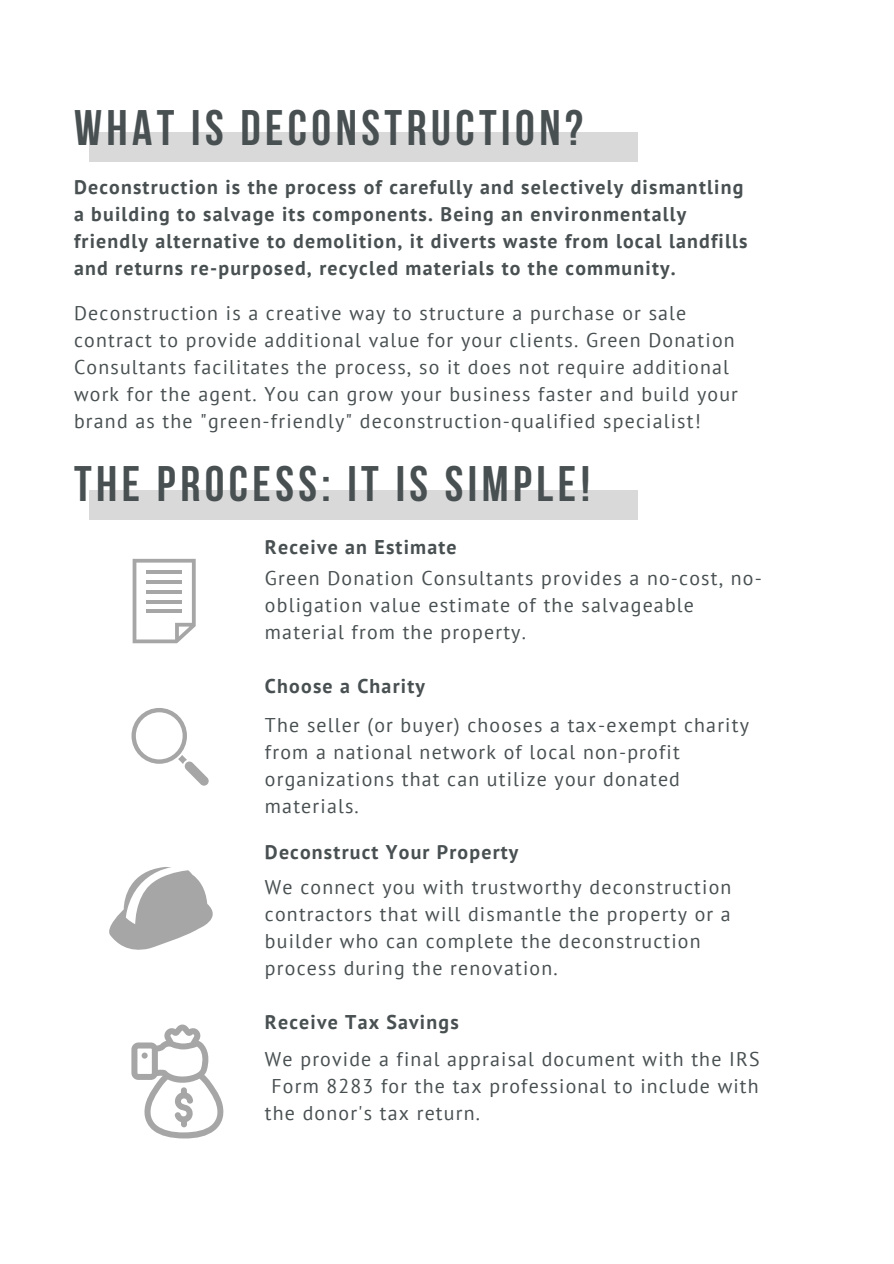
<style>
.page{position:relative;width:894px;height:1264px;background:#fff}
.page>*{position:absolute;margin:0;border:0;box-sizing:border-box;transform-origin:0 0}
.t1{font:700 49.65px "Bebas Neue";letter-spacing:.09em;color:#495052}
.t2{font:19.8px/27px "PT Sans";letter-spacing:.06em;color:#495052}
.t3{font:700 19.8px/27px "PT Sans";letter-spacing:.06em;color:#495052}
</style>
<div class="page">
<div style="left:89px;top:133px;width:549px;height:29px;background:#d9d9d9"></div>
<div style="left:89px;top:490px;width:549px;height:29px;background:#d9d9d9"></div>
<svg style="left:133px;top:559px;width:63px;height:84px"></svg>
<hr style="left:146px;top:570px;width:36px;height:4px;background:#a6a6a6">
<hr style="left:146px;top:580px;width:36px;height:4px;background:#a6a6a6">
<hr style="left:146px;top:590px;width:36px;height:3px;background:#a6a6a6">
<svg style="left:146px;top:599px;width:36px;height:4px"></svg>
<hr style="left:146px;top:609px;width:36px;height:4px;background:#a6a6a6">
<svg style="left:131px;top:708px;width:78px;height:77px"></svg>
<svg style="left:109px;top:867px;width:104px;height:83px"></svg>
<svg style="left:131px;top:1024px;width:93px;height:114px"></svg>
<p class="t1" style="left:74px;top:108px;width:510px">WHAT IS DECONSTRUCTION?</p>
<p class="t3" style="left:74px;top:173px;width:674px">Deconstruction is the process of carefully and selectively dismantling a building to salvage its components. Being an environmentally friendly alternative to demolition, it diverts waste from local landfills and returns re-purposed, recycled materials to the community.</p>
<p class="t2" style="left:74px;top:299px;width:665px">Deconstruction is a creative way to structure a purchase or sale contract to provide additional value for your clients. Green Donation Consultants facilitates the process, so it does not require additional work for the agent. You can grow your business faster and build your brand as the "green-friendly" deconstruction-qualified specialist!</p>
<p class="t1" style="left:74px;top:463px;width:517px">THE PROCESS: IT IS SIMPLE!</p>
<p class="t3" style="left:265px;top:533px;width:193px">Receive an Estimate</p>
<p class="t2" style="left:265px;top:564px;width:498px">Green Donation Consultants provides a no-cost, no&shy;obligation value estimate of the salvageable material from the property.</p>
<p class="t3" style="left:265px;top:672px;width:161px">Choose a Charity</p>
<p class="t2" style="left:265px;top:711px;width:485px">The seller (or buyer) chooses a tax-exempt charity from a national network of local non-profit organizations that can utilize your donated materials.</p>
<p class="t3" style="left:265px;top:838px;width:255px">Deconstruct Your Property</p>
<p class="t2" style="left:265px;top:872px;width:468px">We connect you with trustworthy deconstruction contractors that will dismantle the property or a builder who can complete the deconstruction process during the renovation.</p>
<p class="t3" style="left:265px;top:1007px;width:195px">Receive Tax Savings</p>
<p class="t2" style="left:265px;top:1045px;width:496px">We provide a final appraisal document with the IRS</p>
<p class="t2" style="left:271px;top:1072px;width:488px">Form 8283 for the tax professional to include with</p>
<p class="t2" style="left:265px;top:1099px;width:216px">the donor's tax return.</p>
</div>
